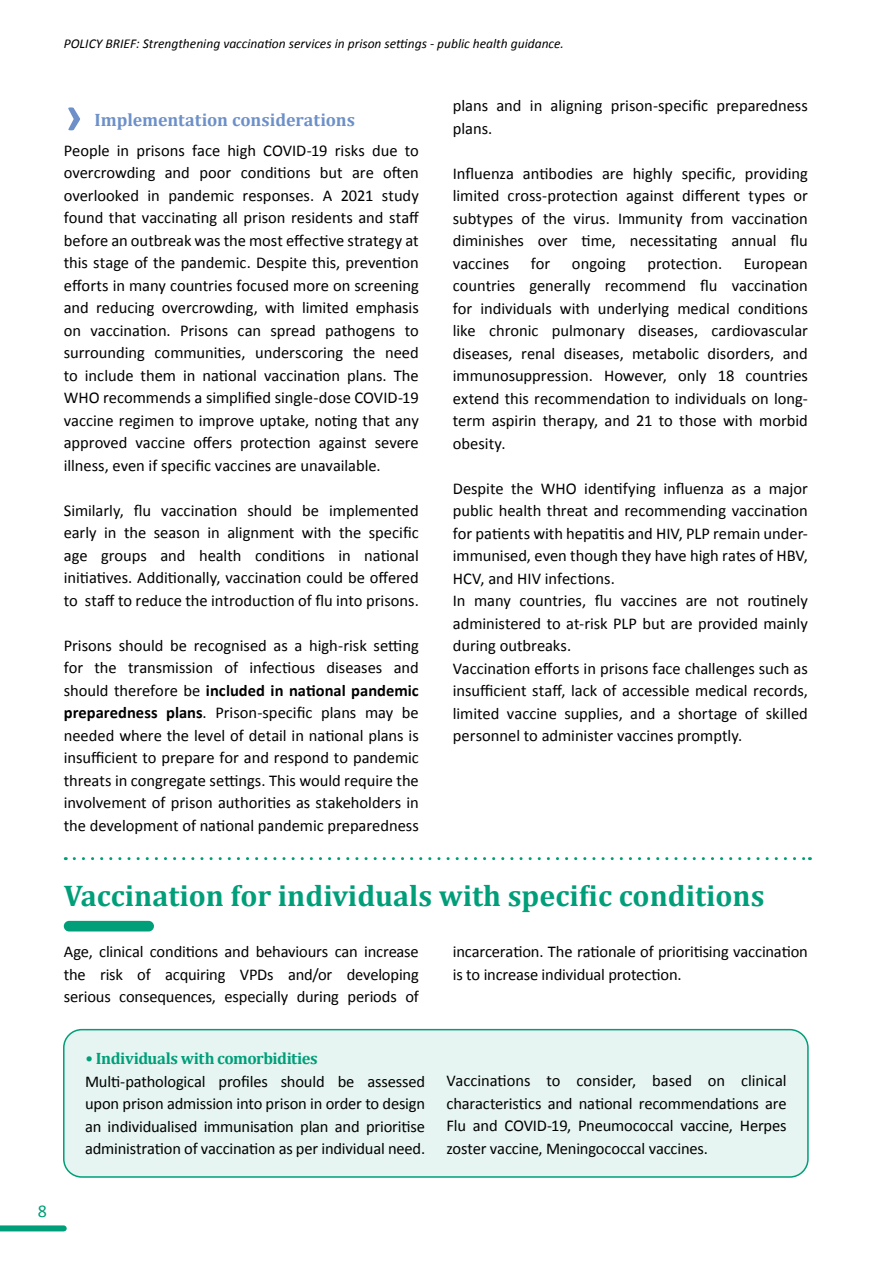
<style>
.page{position:relative;width:893px;height:1263px;background:#fff}
.page>*{position:absolute;margin:0;border:0;box-sizing:border-box;transform-origin:0 0}
.t1{font:700 54px "Calibri";color:#6d90c9}
.t2{font:700 30px "Cambria";color:#009e79}
.t3{font:700 18px "Cambria";letter-spacing:-.01em;color:#6d90c9}
.t4{font:18px "Calibri";color:#009e79}
.t5{font:16.5px/22.5px "Calibri";letter-spacing:-.005em;color:#000;text-align:justify}
.t6{font:700 16.5px "Cambria";letter-spacing:-.025em;color:#009e79}
.t7{font:italic 13.5px "Calibri";color:#000}
.s1{font-weight:700}
.s2{font-family:"Calibri";font-weight:400}
</style>
<div class="page">
<div style="left:0;top:1225px;width:64px;height:6px;background:#009e79"></div>
<svg style="left:74px;top:857px;width:736px;height:3px"></svg>
<div style="left:64px;top:921px;width:90px;height:10px;background:#009e79;border-radius:5px"></div>
<div style="left:64px;top:1030px;width:744px;height:147px;background:#e6f5f1;border-radius:18px"></div>
<div style="left:63px;top:1029px;width:746px;height:149px;border:2px solid #009e79;border-radius:18px"></div>
<p class="t7" style="left:64px;top:35px;width:502px">POLICY BRIEF: Strengthening vaccination services in prison settings - public health guidance.</p>
<h1 class="t1" style="left:64px;top:85px;width:20px">›</h1>
<p class="t3" style="left:95px;top:108px;width:262px">Implementation considerations</p>
<p class="t5" style="left:64px;top:138px;width:357px">People in prisons face high COVID-19 risks due to overcrowding and poor conditions but are often overlooked in pandemic responses. A 2021 study found that vaccinating all prison residents and staff before an outbreak was the most effective strategy at this stage of the pandemic. Despite this, prevention efforts in many countries focused more on screening and reducing overcrowding, with limited emphasis on vaccination. Prisons can spread pathogens to surrounding communities, underscoring the need to include them in national vaccination plans. The WHO recommends a simplified single-dose COVID-19 vaccine regimen to improve uptake, noting that any approved vaccine offers protection against severe illness, even if specific vaccines are unavailable.</p>
<p class="t5" style="left:64px;top:498px;width:357px">Similarly, flu vaccination should be implemented early in the season in alignment with the specific age groups and health conditions in national initiatives. Additionally, vaccination could be offered to staff to reduce the introduction of flu into prisons.</p>
<p class="t5" style="left:64px;top:633px;width:357px">Prisons should be recognised as a high-risk setting for the transmission of infectious diseases and should therefore be <span class="s1">included in national pandemic preparedness plans</span>. Prison-specific plans may be needed where the level of detail in national plans is insufficient to prepare for and respond to pandemic threats in congregate settings. This would require the involvement of prison authorities as stakeholders in the development of national pandemic preparedness</p>
<p class="t5" style="left:453px;top:94px;width:357px">plans and in aligning prison-specific preparedness plans.</p>
<p class="t5" style="left:453px;top:161px;width:357px">Influenza antibodies are highly specific, providing limited cross-protection against different types or subtypes of the virus. Immunity from vaccination diminishes over time, necessitating annual flu vaccines</p>
<p class="t5" style="left:531px;top:251px;width:21px">for</p>
<p class="t5" style="left:572px;top:251px;width:55px">ongoing</p>
<p class="t5" style="left:647px;top:251px;width:76px">protection.</p>
<p class="t5" style="left:453px;top:251px;width:357px;text-indent:291px">European countries generally recommend flu vaccination for individuals with underlying medical conditions like chronic pulmonary diseases, cardiovascular diseases, renal diseases, metabolic disorders, and immunosuppression. However, only 18 countries extend this recommendation to individuals on long&shy;term aspirin therapy, and 21 to those with morbid obesity.</p>
<p class="t5" style="left:453px;top:476px;width:357px;text-align:left">Despite the WHO identifying influenza as a major public health threat and recommending vaccination for patients with hepatitis and HIV, PLP remain under&shy;immunised, even though they have high rates of HBV, HCV, and HIV infections.<br>In many countries, flu vaccines are not routinely administered to at-risk PLP but are provided mainly during outbreaks.<br>Vaccination efforts in prisons face challenges such as insufficient staff, lack of accessible medical records, limited vaccine supplies, and a shortage of skilled personnel to administer vaccines promptly.</p>
<h2 class="t2" style="left:64px;top:878px;width:702px">Vaccination for individuals with specific conditions</h2>
<p class="t5" style="left:64px;top:940px;width:357px">Age, clinical conditions and behaviours can increase the risk of acquiring VPDs and/or developing serious consequences, especially during periods of</p>
<p class="t5" style="left:453px;top:940px;width:357px">incarceration. The rationale of prioritising vaccination is to increase individual protection.</p>
<p class="t6" style="left:85px;top:1049px;width:234px"><span class="s2">•</span> Individuals with comorbidities</p>
<p class="t5" style="left:85px;top:1069px;width:342px">Multi-pathological profiles should be assessed upon prison admission into prison in order to design an individualised immunisation plan and prioritise administration of vaccination as per individual need.</p>
<p class="t5" style="left:446px;top:1069px;width:342px">Vaccinations to consider, based on clinical characteristics and national recommendations are Flu and COVID-19, Pneumococcal vaccine, Herpes zoster vaccine, Meningococcal vaccines.</p>
<p class="t4" style="left:38px;top:1199px;width:11px">8</p>
</div>
